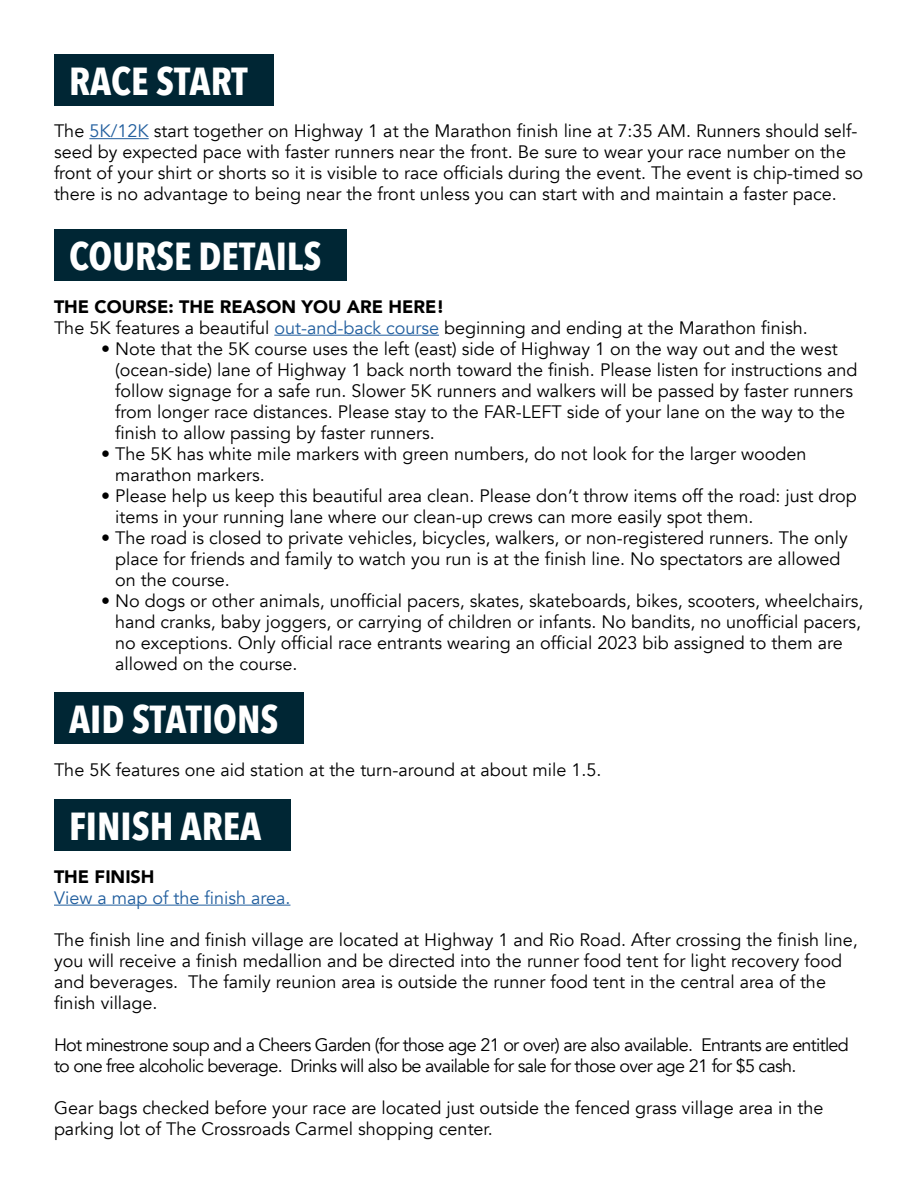
<style>
.page{position:relative;width:918px;height:1188px;background:#fff}
.page>*{position:absolute;margin:0;border:0;box-sizing:border-box;transform-origin:0 0}
.t1{font:700 39px "Avenir Next Condensed";color:#fff}
.t2{font:18px/21px "Avenir";color:#000}
.t3{font:18px/21px "Avenir";letter-spacing:-.04em;color:#000}
.t4{font:18px "Avenir";color:#215e9e}
.t5{font:900 18px "Avenir";color:#000}
.s1{color:#215e9e}
.s2{font-weight:900}
</style>
<div class="page">
<div style="left:54px;top:54px;width:219px;height:52px;background:#002634"></div>
<div style="left:54px;top:230px;width:293px;height:51px;background:#002634"></div>
<hr style="left:89px;top:138px;width:60px;height:1px;background:#215e9e">
<hr style="left:274px;top:335px;width:165px;height:1px;background:#215e9e">
<div style="left:54px;top:692px;width:250px;height:52px;background:#002634"></div>
<div style="left:54px;top:799px;width:236px;height:52px;background:#002634"></div>
<hr style="left:54px;top:905px;width:236px;height:1px;background:#215e9e">
<h1 class="t1" style="left:69px;top:57px;width:180px">RACE START</h1>
<p class="t2" style="left:54px;top:121px;width:811px">The <span class="s1">5K/12K</span> start together on Highway 1 at the Marathon finish line at 7:35 AM. Runners should self&shy;seed by expected pace with faster runners near the front. Be sure to wear your race number on the front of your shirt or shorts so it is visible to race officials during the event. The event is chip-timed so there is no advantage to being near the front unless you can start with and maintain a faster pace.</p>
<h1 class="t1" style="left:69px;top:233px;width:254px">COURSE DETAILS</h1>
<p class="t2" style="left:54px;top:296px;width:755px"><span class="s2">THE COURSE: THE REASON YOU ARE HERE!<br></span>The 5K features a beautiful <span class="s1">out-and-back course</span> beginning and ending at the Marathon finish.</p>
<p class="t2" style="left:115px;top:338px;width:744px;text-indent:-14px">• Note that the 5K course uses the left (east) side of Highway 1 on the way out and the west (ocean-side) lane of Highway 1 back north toward the finish. Please listen for instructions and follow signage for a safe run. Slower 5K runners and walkers will be passed by faster runners from longer race distances. Please stay to the FAR-LEFT side of your lane on the way to the finish to allow passing by faster runners.</p>
<p class="t2" style="left:115px;top:444px;width:693px;text-indent:-14px">• The 5K has white mile markers with green numbers, do not look for the larger wooden marathon markers.</p>
<p class="t2" style="left:115px;top:486px;width:743px;text-indent:-14px">• Please help us keep this beautiful area clean. Please don’t throw items off the road: just drop items in your running lane where our clean-up crews can more easily spot them.</p>
<p class="t2" style="left:115px;top:528px;width:734px;text-indent:-14px">• The road is closed to private vehicles, bicycles, walkers, or non-registered runners. The only place for friends and family to watch you run is at the finish line. No spectators are allowed on the course.</p>
<p class="t2" style="left:115px;top:591px;width:750px;text-indent:-14px">• No dogs or other animals, unofficial pacers, skates, skateboards, bikes, scooters, wheelchairs, hand cranks, baby joggers, or carrying of children or infants. No bandits, no unofficial pacers, no exceptions. Only official race entrants wearing an official 2023 bib assigned to them are allowed on the course.</p>
<h1 class="t1" style="left:69px;top:695px;width:211px">AID STATIONS</h1>
<p class="t2" style="left:54px;top:759px;width:549px">The 5K features one aid station at the turn-around at about mile 1.5.</p>
<h1 class="t1" style="left:69px;top:803px;width:194px">FINISH AREA</h1>
<p class="t5" style="left:54px;top:861px;width:102px">THE FINISH</p>
<p class="t4" style="left:54px;top:887px;width:238px">View a map of the finish area.</p>
<p class="t2" style="left:54px;top:929px;width:805px">The finish line and finish village are located at Highway 1 and Rio Road. After crossing the finish line, you will receive a finish medallion and be directed into the runner food tent for light recovery food and beverages. The family reunion area is outside the runner food tent in the central area of the finish village.</p>
<p class="t3" style="left:54px;top:1034px;width:796px">Hot minestrone soup and a Cheers Garden (for those age 21 or over) are also available. Entrants are entitled to one free alcoholic beverage. Drinks will also be available for sale for those over age 21 for $5 cash.</p>
<p class="t2" style="left:54px;top:1097px;width:771px">Gear bags checked before your race are located just outside the fenced grass village area in the parking lot of The Crossroads Carmel shopping center.</p>
</div>
